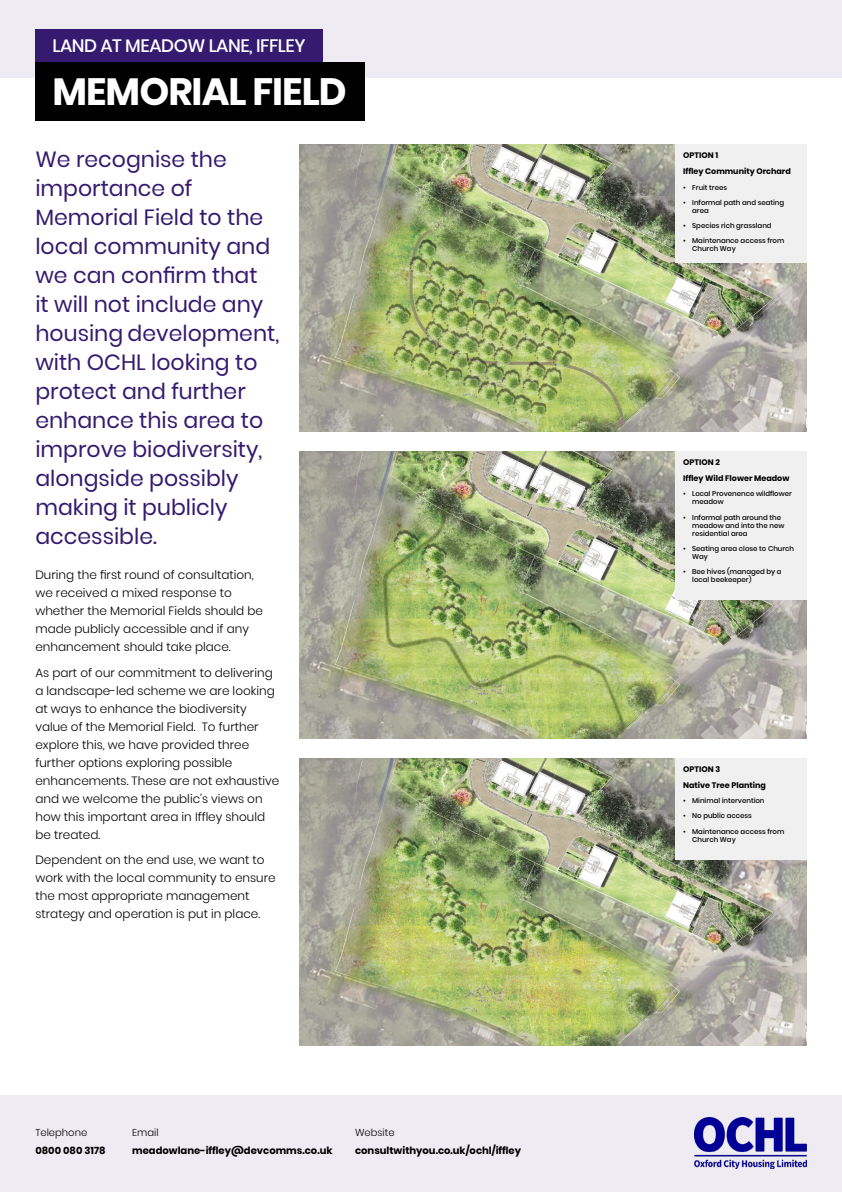
<style>
.page{position:relative;width:842px;height:1192px;background:#fff}
.page>*{position:absolute;margin:0;border:0;box-sizing:border-box;transform-origin:0 0}
.t1{font:700 38px "Poppins";letter-spacing:-.025em;color:#fff}
.t2{font:22px/29px "Poppins";color:#351a70}
.t3{font:500 18px "Poppins";letter-spacing:-.025em;color:#fff}
.t4{font:300 12px/18px "Poppins";color:#000}
.t5{font:700 10px "Poppins";color:#000}
.t6{font:300 10px "Poppins";color:#000}
.t7{font:700 8px/16.1px "Poppins";color:#000}
.t8{font:500 7px/8px "Poppins";color:#000}
</style>
<div class="page">
<div style="left:0;top:0;width:842px;height:78px;background:#eeebf2"></div>
<div style="left:0;top:1095px;width:842px;height:97px;background:#eeebf2"></div>
<img style="left:694px;top:1117px;width:112px;height:52px">
<div style="left:35px;top:29px;width:288px;height:33px;background:#351a70"></div>
<div style="left:35px;top:62px;width:330px;height:59px;background:#000"></div>
<img style="left:299px;top:144px;width:507px;height:287px">
<img style="left:299px;top:451px;width:507px;height:287px">
<img style="left:299px;top:758px;width:507px;height:287px">
<div style="left:675px;top:451px;width:131px;height:149px;background:#f0f0f0"></div>
<div style="left:675px;top:758px;width:131px;height:102px;background:#f0f0f0"></div>
<div style="left:675px;top:144px;width:131px;height:119px;background:#f0f0f0"></div>
<h3 class="t3" style="left:52px;top:35px;width:254px">LAND AT MEADOW LANE, IFFLEY</h3>
<h1 class="t1" style="left:52px;top:70px;width:296px">MEMORIAL FIELD</h1>
<p class="t2" style="left:35px;top:145px;width:245px">We recognise the importance of<br>Memorial Field to the local community and we can confirm that<br>it will not include any housing development, with OCHL looking to protect and further enhance this area to improve biodiversity, alongside possibly making it publicly accessible.</p>
<p class="t4" style="left:35px;top:566px;width:229px">During the first round of consultation, we received a mixed response to whether the Memorial Fields should be made publicly accessible and if any enhancement should take place.</p>
<p class="t4" style="left:35px;top:663px;width:245px">As part of our commitment to delivering a landscape-led scheme we are looking at ways to enhance the biodiversity value of the Memorial Field. To further explore this, we have provided three further options exploring possible enhancements. These are not exhaustive and we welcome the public’s views on how this important area in Iffley should be treated.</p>
<p class="t4" style="left:35px;top:850px;width:242px">Dependent on the end use, we want to work with the local community to ensure the most appropriate management strategy and operation is put in place.</p>
<p class="t6" style="left:35px;top:1127px;width:53px">Telephone</p>
<p class="t5" style="left:35px;top:1145px;width:72px">0800 080 3178</p>
<p class="t6" style="left:132px;top:1127px;width:28px">Email</p>
<p class="t5" style="left:132px;top:1145px;width:202px">meadowlane-iffley@devcomms.co.uk</p>
<p class="t6" style="left:355px;top:1127px;width:41px">Website</p>
<p class="t5" style="left:355px;top:1145px;width:168px">consultwithyou.co.uk/ochl/iffley</p>
<p class="t7" style="left:683px;top:148px;width:109px">OPTION 1<br>Iffley Community Orchard</p>
<p class="t8" style="left:683px;top:183px;width:45px">• Fruit trees</p>
<p class="t8" style="left:692px;top:198px;width:93px;text-indent:-9px">• Informal path and seating area</p>
<p class="t8" style="left:683px;top:221px;width:90px">• Species rich grassland</p>
<p class="t8" style="left:692px;top:236px;width:94px;text-indent:-9px">• Maintenance access from<br>Church Way</p>
<p class="t7" style="left:683px;top:454px;width:108px">OPTION 2<br>Iffley Wild Flower Meadow</p>
<p class="t8" style="left:692px;top:490px;width:101px;text-indent:-9px">• Local Provenence wildflower meadow</p>
<p class="t8" style="left:692px;top:513px;width:94px;text-indent:-9px">• Informal path around the meadow and into the new residential area</p>
<p class="t8" style="left:692px;top:544px;width:103px;text-indent:-9px">• Seating area close to Church<br>Way</p>
<p class="t8" style="left:692px;top:567px;width:91px;text-indent:-9px">• Bee hives (managed by a local beekeeper)</p>
<p class="t7" style="left:683px;top:761px;width:84px">OPTION 3<br>Native Tree Planting</p>
<p class="t8" style="left:683px;top:797px;width:83px">• Minimal intervention</p>
<p class="t8" style="left:683px;top:812px;width:70px">• No public access</p>
<p class="t8" style="left:692px;top:827px;width:94px;text-indent:-9px">• Maintenance access from<br>Church Way</p>
</div>
